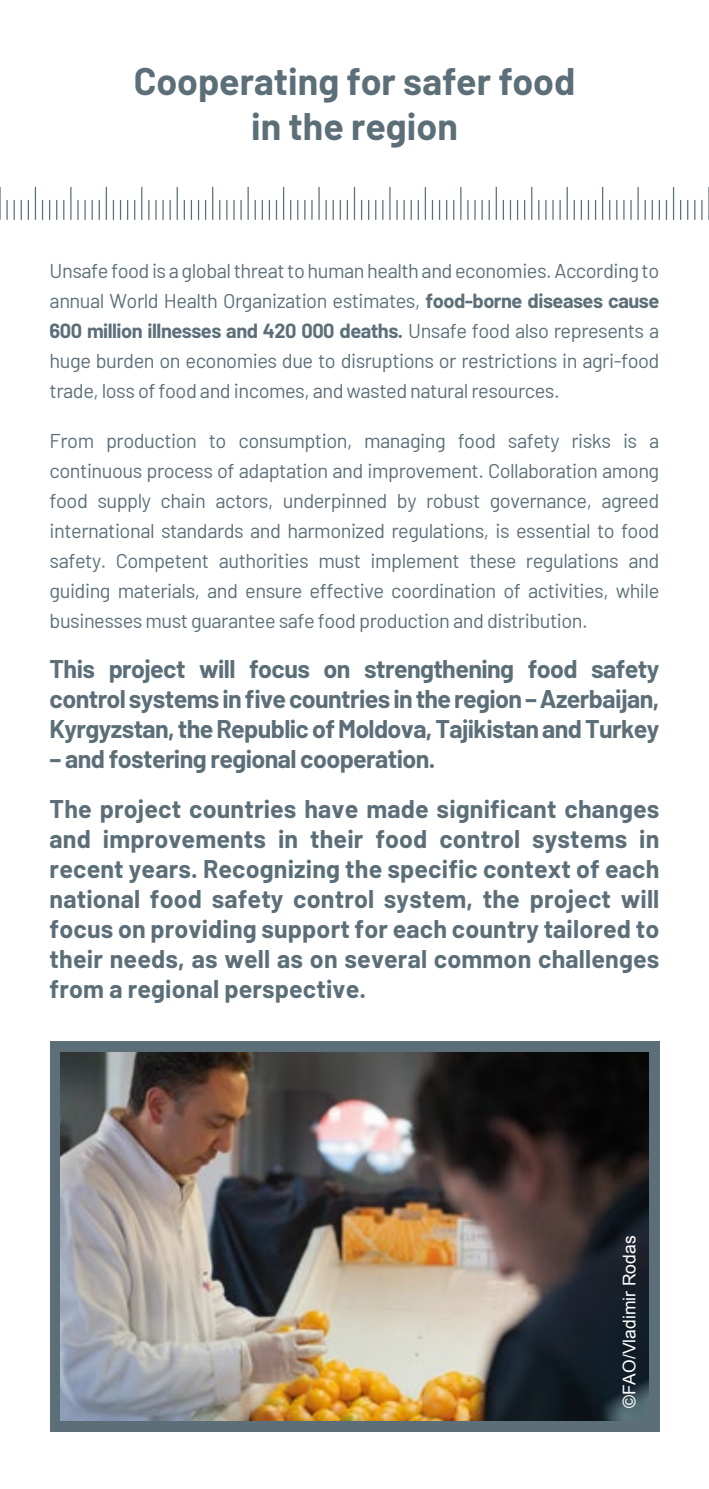
<style>
.page{position:relative;width:709px;height:1489px;background:#fff}
.page>*{position:absolute;margin:0;border:0;box-sizing:border-box;transform-origin:0 0}
.t1{font:700 37.5px/45px "Barlow";color:#5c6f79;text-align:center}
.t2{font:700 25px/30px "Barlow";letter-spacing:.005em;color:#5c6f79;text-align:justify}
.t3{font:20px/30px "Barlow";letter-spacing:-.025em;color:#5c6f79;text-align:justify}
.t4{font:17.5px "Arial";color:#fff}
.s1{font-weight:700}
</style>
<div class="page">
<hr style="left:708px;top:0;width:1px;height:220px;background:#5c6f79">
<hr style="left:708px;top:485px;width:1px;height:189px;background:#7a8891">
<div style="left:50px;top:1041px;width:609px;height:390px;background:#5c6f79"></div>
<img style="left:61px;top:1052px;width:587px;height:368px">
<hr style="left:0;top:187px;width:1px;height:33px;background:#5c6f79">
<hr style="left:6px;top:200px;width:2px;height:20px;background:#5c6f79">
<svg style="left:14px;top:200px;width:1px;height:20px"></svg>
<svg style="left:21px;top:200px;width:1px;height:20px"></svg>
<svg style="left:28px;top:200px;width:1px;height:20px"></svg>
<hr style="left:35px;top:187px;width:1px;height:33px;background:#5c6f79">
<svg style="left:42px;top:200px;width:1px;height:20px"></svg>
<svg style="left:49px;top:200px;width:1px;height:20px"></svg>
<svg style="left:56px;top:200px;width:1px;height:20px"></svg>
<svg style="left:63px;top:200px;width:1px;height:20px"></svg>
<hr style="left:70px;top:187px;width:1px;height:33px;background:#5c6f79">
<hr style="left:77px;top:200px;width:2px;height:20px;background:#5c6f79">
<hr style="left:84px;top:200px;width:2px;height:20px;background:#5c6f79">
<svg style="left:92px;top:200px;width:1px;height:20px"></svg>
<svg style="left:99px;top:200px;width:1px;height:20px"></svg>
<hr style="left:106px;top:187px;width:1px;height:33px;background:#5c6f79">
<svg style="left:113px;top:200px;width:1px;height:20px"></svg>
<svg style="left:120px;top:200px;width:1px;height:20px"></svg>
<svg style="left:127px;top:200px;width:1px;height:20px"></svg>
<svg style="left:134px;top:200px;width:1px;height:20px"></svg>
<hr style="left:141px;top:187px;width:1px;height:33px;background:#5c6f79">
<svg style="left:148px;top:200px;width:1px;height:20px"></svg>
<hr style="left:155px;top:200px;width:2px;height:20px;background:#5c6f79">
<hr style="left:162px;top:200px;width:2px;height:20px;background:#5c6f79">
<hr style="left:169px;top:200px;width:2px;height:20px;background:#5c6f79">
<hr style="left:177px;top:187px;width:1px;height:33px;background:#5c6f79">
<svg style="left:184px;top:200px;width:1px;height:20px"></svg>
<svg style="left:191px;top:200px;width:1px;height:20px"></svg>
<svg style="left:198px;top:200px;width:1px;height:20px"></svg>
<svg style="left:205px;top:200px;width:1px;height:20px"></svg>
<hr style="left:212px;top:187px;width:1px;height:33px;background:#5c6f79">
<svg style="left:219px;top:200px;width:1px;height:20px"></svg>
<svg style="left:226px;top:200px;width:1px;height:20px"></svg>
<svg style="left:233px;top:200px;width:1px;height:20px"></svg>
<hr style="left:240px;top:200px;width:2px;height:20px;background:#5c6f79">
<hr style="left:247px;top:187px;width:2px;height:33px;background:#5c6f79">
<hr style="left:254px;top:200px;width:2px;height:20px;background:#5c6f79">
<svg style="left:262px;top:200px;width:1px;height:20px"></svg>
<svg style="left:269px;top:200px;width:1px;height:20px"></svg>
<svg style="left:276px;top:200px;width:1px;height:20px"></svg>
<hr style="left:283px;top:187px;width:1px;height:33px;background:#5c6f79">
<svg style="left:290px;top:200px;width:1px;height:20px"></svg>
<svg style="left:297px;top:200px;width:1px;height:20px"></svg>
<svg style="left:304px;top:200px;width:1px;height:20px"></svg>
<svg style="left:311px;top:200px;width:1px;height:20px"></svg>
<hr style="left:318px;top:187px;width:2px;height:33px;background:#5c6f79">
<hr style="left:325px;top:200px;width:2px;height:20px;background:#5c6f79">
<hr style="left:332px;top:200px;width:2px;height:20px;background:#5c6f79">
<svg style="left:340px;top:200px;width:1px;height:20px"></svg>
<svg style="left:347px;top:200px;width:1px;height:20px"></svg>
<hr style="left:354px;top:187px;width:1px;height:33px;background:#5c6f79">
<svg style="left:361px;top:200px;width:1px;height:20px"></svg>
<svg style="left:368px;top:200px;width:1px;height:20px"></svg>
<svg style="left:375px;top:200px;width:1px;height:20px"></svg>
<svg style="left:382px;top:200px;width:1px;height:20px"></svg>
<hr style="left:389px;top:187px;width:1px;height:33px;background:#5c6f79">
<svg style="left:396px;top:200px;width:1px;height:20px"></svg>
<hr style="left:403px;top:200px;width:2px;height:20px;background:#5c6f79">
<hr style="left:410px;top:200px;width:2px;height:20px;background:#5c6f79">
<hr style="left:417px;top:200px;width:2px;height:20px;background:#5c6f79">
<hr style="left:425px;top:187px;width:1px;height:33px;background:#5c6f79">
<svg style="left:432px;top:200px;width:1px;height:20px"></svg>
<svg style="left:439px;top:200px;width:1px;height:20px"></svg>
<svg style="left:446px;top:200px;width:1px;height:20px"></svg>
<svg style="left:453px;top:200px;width:1px;height:20px"></svg>
<hr style="left:460px;top:187px;width:1px;height:33px;background:#5c6f79">
<svg style="left:467px;top:200px;width:1px;height:20px"></svg>
<svg style="left:474px;top:200px;width:1px;height:20px"></svg>
<hr style="left:481px;top:200px;width:2px;height:20px;background:#5c6f79">
<hr style="left:488px;top:200px;width:2px;height:20px;background:#5c6f79">
<hr style="left:495px;top:187px;width:2px;height:33px;background:#5c6f79">
<svg style="left:503px;top:200px;width:1px;height:20px"></svg>
<svg style="left:510px;top:200px;width:1px;height:20px"></svg>
<svg style="left:517px;top:200px;width:1px;height:20px"></svg>
<svg style="left:524px;top:200px;width:1px;height:20px"></svg>
<hr style="left:531px;top:187px;width:1px;height:33px;background:#5c6f79">
<svg style="left:538px;top:200px;width:1px;height:20px"></svg>
<svg style="left:545px;top:200px;width:1px;height:20px"></svg>
<svg style="left:552px;top:200px;width:1px;height:20px"></svg>
<svg style="left:559px;top:200px;width:1px;height:20px"></svg>
<hr style="left:566px;top:187px;width:2px;height:33px;background:#5c6f79">
<hr style="left:573px;top:200px;width:2px;height:20px;background:#5c6f79">
<hr style="left:580px;top:200px;width:2px;height:20px;background:#5c6f79">
<svg style="left:588px;top:200px;width:1px;height:20px"></svg>
<svg style="left:595px;top:200px;width:1px;height:20px"></svg>
<hr style="left:602px;top:187px;width:1px;height:33px;background:#5c6f79">
<svg style="left:609px;top:200px;width:1px;height:20px"></svg>
<svg style="left:616px;top:200px;width:1px;height:20px"></svg>
<svg style="left:623px;top:200px;width:1px;height:20px"></svg>
<svg style="left:630px;top:200px;width:1px;height:20px"></svg>
<hr style="left:637px;top:187px;width:1px;height:33px;background:#5c6f79">
<hr style="left:644px;top:200px;width:2px;height:20px;background:#5c6f79">
<hr style="left:651px;top:200px;width:2px;height:20px;background:#5c6f79">
<hr style="left:658px;top:200px;width:2px;height:20px;background:#5c6f79">
<svg style="left:666px;top:200px;width:1px;height:20px"></svg>
<hr style="left:673px;top:187px;width:1px;height:33px;background:#5c6f79">
<svg style="left:680px;top:200px;width:1px;height:20px"></svg>
<svg style="left:687px;top:200px;width:1px;height:20px"></svg>
<svg style="left:694px;top:200px;width:1px;height:20px"></svg>
<svg style="left:701px;top:200px;width:1px;height:20px"></svg>
<h1 class="t1" style="left:134px;top:56px;width:443px">Cooperating for safer food in the region</h1>
<p class="t3" style="left:50px;top:254px;width:611px">Unsafe food is a global threat to human health and economies. According to annual World Health Organization estimates, <span class="s1">food-borne diseases cause 600 million illnesses and 420 000 deaths.</span> Unsafe food also represents a huge burden on economies due to disruptions or restrictions in agri-food trade, loss of food and incomes, and wasted natural resources.</p>
<p class="t3" style="left:50px;top:424px;width:611px">From production to consumption, managing food safety risks is a continuous process of adaptation and improvement. Collaboration among food supply chain actors, underpinned by robust governance, agreed international standards and harmonized regulations, is essential to food safety. Competent authorities must implement these regulations and guiding materials, and ensure effective coordination of activities, while businesses must guarantee safe food production and distribution.</p>
<p class="t2" style="left:50px;top:651px;width:611px">This project will focus on strengthening food safety control systems in five countries in the region – Azerbaijan, Kyrgyzstan, the Republic of Moldova, Tajikistan and Turkey</p>
<p class="t2" style="left:50px;top:731px;width:611px;line-height:50px">– and fostering regional cooperation.<br>The project countries have made significant changes</p>
<p class="t2" style="left:50px;top:821px;width:611px">and improvements in their food control systems in recent years. Recognizing the specific context of each national food safety control system, the project will focus on providing support for each country tailored to their needs, as well as on several common challenges from a regional perspective.</p>
<p class="t4" style="left:618px;top:1407px;width:174px;rotate:-90deg">©FAO/Vladimir Rodas</p>
</div>
